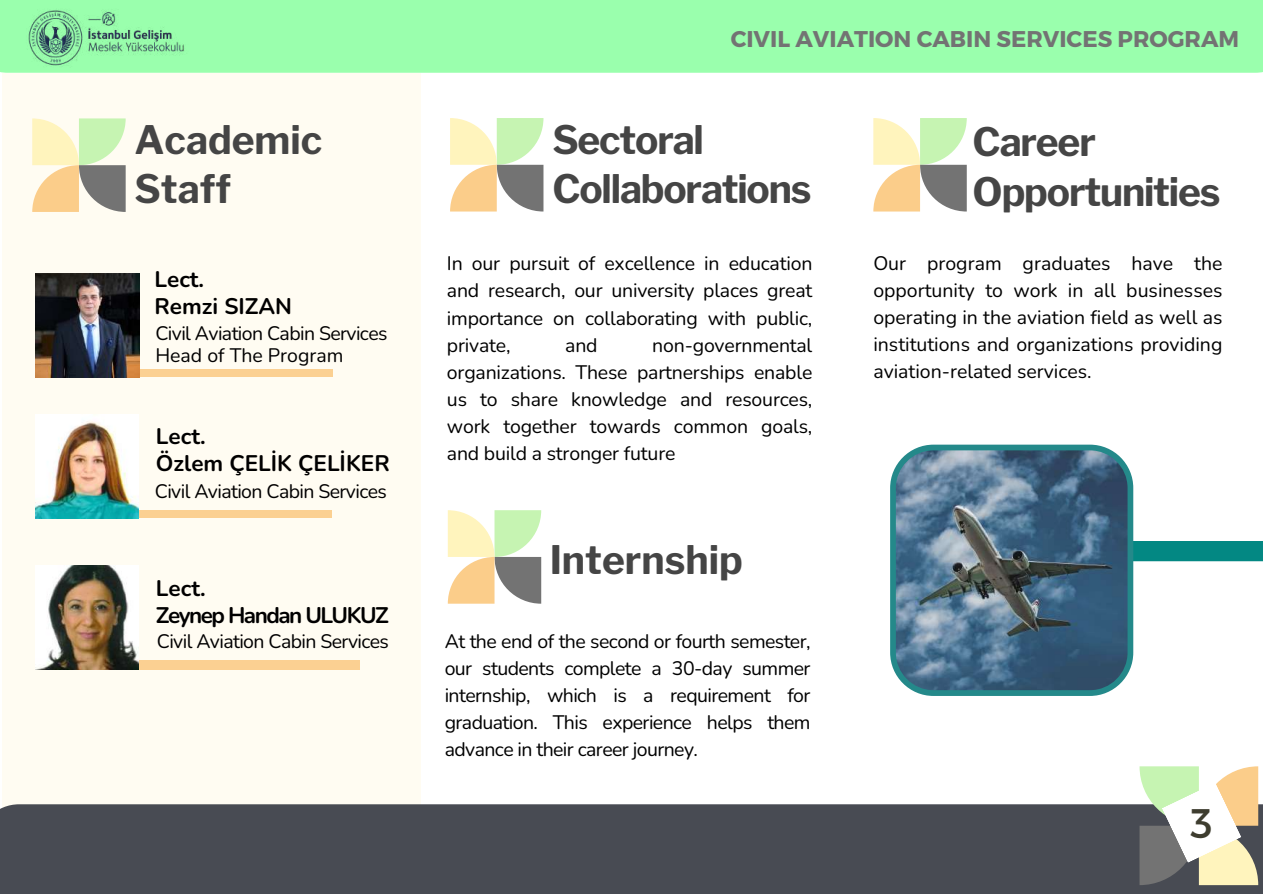
<style>
.page{position:relative;width:1263px;height:894px;background:#fff}
.page>*{position:absolute;margin:0;border:0;box-sizing:border-box;transform-origin:0 0}
.t1{font:41.25px "Montserrat";color:#3e3d2f}
.t2{font:700 39px/49.5px "Libre Franklin";letter-spacing:-.03em;color:#454545}
.t3{font:700 39px/49.5px "Libre Franklin";color:#454545}
.t4{font:700 22.8px "Montserrat";color:#737373}
.t5{font:700 22.5px/27px "Nunito";color:#000}
.t6{font:700 22.5px/27px "Nunito";letter-spacing:-.065em;color:#000}
.t7{font:19.5px/27px "Nunito";letter-spacing:-.01em;color:#000;text-align:justify}
.t8{font:19.5px/22.5px "Nunito";letter-spacing:-.03em;color:#000}
</style>
<div class="page">
<div style="left:3px;top:73px;width:418px;height:734px;background:#fffcf2"></div>
<div style="left:0;top:804px;width:1263px;height:89px;background:#484b53"></div>
<div style="left:41px;top:660px;width:318px;height:9px;background:#fbd092"></div>
<div style="left:50px;top:510px;width:282px;height:8px;background:#fbd092"></div>
<img style="left:35px;top:415px;width:104px;height:103px">
<img style="left:35px;top:565px;width:104px;height:104px">
<div style="left:0;top:0;width:1263px;height:73px;background:#9affad"></div>
<svg style="left:873px;top:118px;width:94px;height:93px"></svg>
<svg style="left:32px;top:118px;width:94px;height:94px"></svg>
<svg style="left:1139px;top:766px;width:119px;height:118px"></svg>
<img style="left:20px;top:10px;width:171px;height:63px">
<svg style="left:450px;top:118px;width:93px;height:93px"></svg>
<svg style="left:448px;top:510px;width:93px;height:93px"></svg>
<div style="left:49px;top:369px;width:284px;height:8px;background:#fbd092"></div>
<img style="left:35px;top:273px;width:104px;height:104px">
<div style="left:1113px;top:540px;width:150px;height:21px;background:#038883"></div>
<svg style="left:890px;top:444px;width:243px;height:251px;background:#517389"></svg>
<h2 class="t3" style="left:135px;top:115px;width:189px">Academic<br>Staff</h2>
<p class="t5" style="left:154px;top:266px;width:139px">Lect.<br>Remzi SIZAN</p>
<p class="t8" style="left:155px;top:322px;width:234px">Civil Aviation Cabin Services<br>Head of The Program</p>
<p class="t5" style="left:156px;top:422px;width:235px">Lect.<br>Özlem ÇELİK ÇELİKER</p>
<p class="t8" style="left:155px;top:479px;width:234px">Civil Aviation Cabin Services</p>
<p class="t6" style="left:156px;top:574px;width:234px">Lect.<br>Zeynep Handan ULUKUZ</p>
<p class="t8" style="left:157px;top:629px;width:234px">Civil Aviation Cabin Services</p>
<p class="t4" style="left:731px;top:24px;width:510px">CIVIL AVIATION CABIN SERVICES PROGRAM</p>
<h2 class="t2" style="left:552px;top:115px;width:261px">Sectoral<br>Collaborations</h2>
<p class="t7" style="left:447px;top:250px;width:367px">In our pursuit of excellence in education and research, our university places great importance on collaborating with public, private,</p>
<p class="t7" style="left:447px;top:331px;width:367px;text-indent:205px">non-governmental organizations. These partnerships enable us to share knowledge and resources, work together towards common goals, and build a stronger future</p>
<p class="t7" style="left:565px;top:331px;width:34px">and</p>
<h2 class="t3" style="left:550px;top:535px;width:195px">Internship</h2>
<p class="t7" style="left:445px;top:627px;width:367px">At the end of the second or fourth semester, our students complete a 30-day summer internship, which is a requirement for graduation. This experience helps them advance in their career journey.</p>
<h2 class="t2" style="left:973px;top:117px;width:249px">Career<br>Opportunities</h2>
<p class="t7" style="left:873px;top:250px;width:351px">Our program graduates have the opportunity to work in all businesses operating in the aviation field as well as institutions and organizations providing aviation-related services.</p>
<h1 class="t1" style="left:1190px;top:796px;width:24px">3</h1>
</div>
